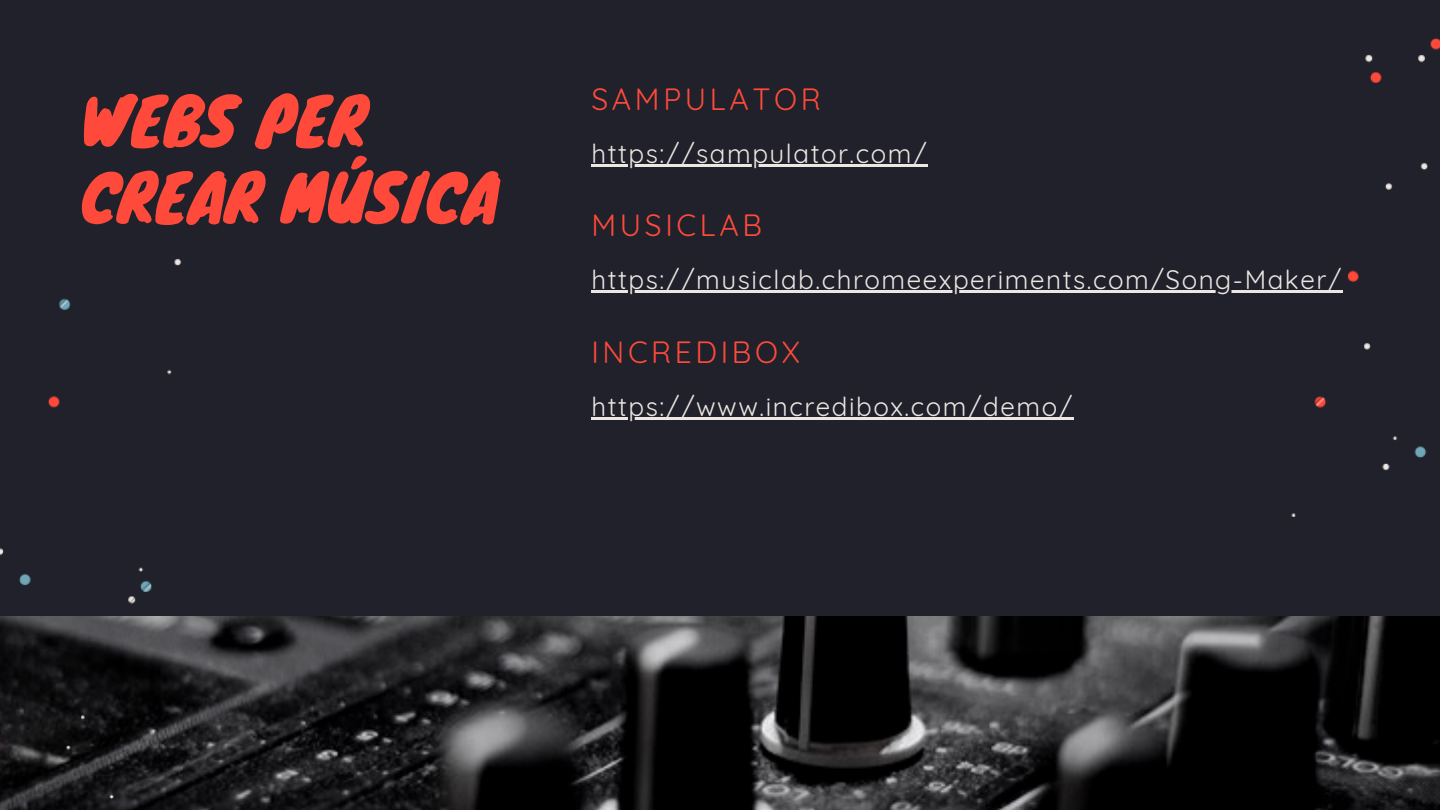
<style>
.page{position:relative;width:1440px;height:810px;background:#20212a}
.page>*{position:absolute;margin:0;border:0;box-sizing:border-box;transform-origin:0 0}
.t1{font:64px/76.5px "Knewave";color:#ff4a3b}
.t2{font:30px "Quicksand";letter-spacing:.12em;color:#ff4a3b}
.t3{font:26px "Quicksand";letter-spacing:.06em;color:#ede6e2}
</style>
<div class="page">
<img style="left:226px;top:616px;width:1214px;height:194px">
<hr style="left:591px;top:165px;width:337px;height:2px;background:#ede6e2">
<hr style="left:591px;top:291px;width:752px;height:2px;background:#ede6e2">
<hr style="left:591px;top:418px;width:483px;height:2px;background:#ede6e2">
<img style="left:1264px;top:38px;width:176px;height:479px">
<img style="left:0;top:259px;width:226px;height:551px">
<h1 class="t1" style="left:81px;top:81px;width:419px">WEBS PER<br>CREAR MÚSICA</h1>
<p class="t2" style="left:591px;top:80px;width:231px">SAMPULATOR</p>
<p class="t3" style="left:591px;top:137px;width:337px">https://sampulator.com/</p>
<p class="t2" style="left:591px;top:206px;width:172px">MUSICLAB</p>
<p class="t3" style="left:591px;top:263px;width:752px">https://musiclab.chromeexperiments.com/Song-Maker/</p>
<p class="t2" style="left:591px;top:333px;width:210px">INCREDIBOX</p>
<p class="t3" style="left:591px;top:390px;width:482px">https://www.incredibox.com/demo/</p>
</div>
